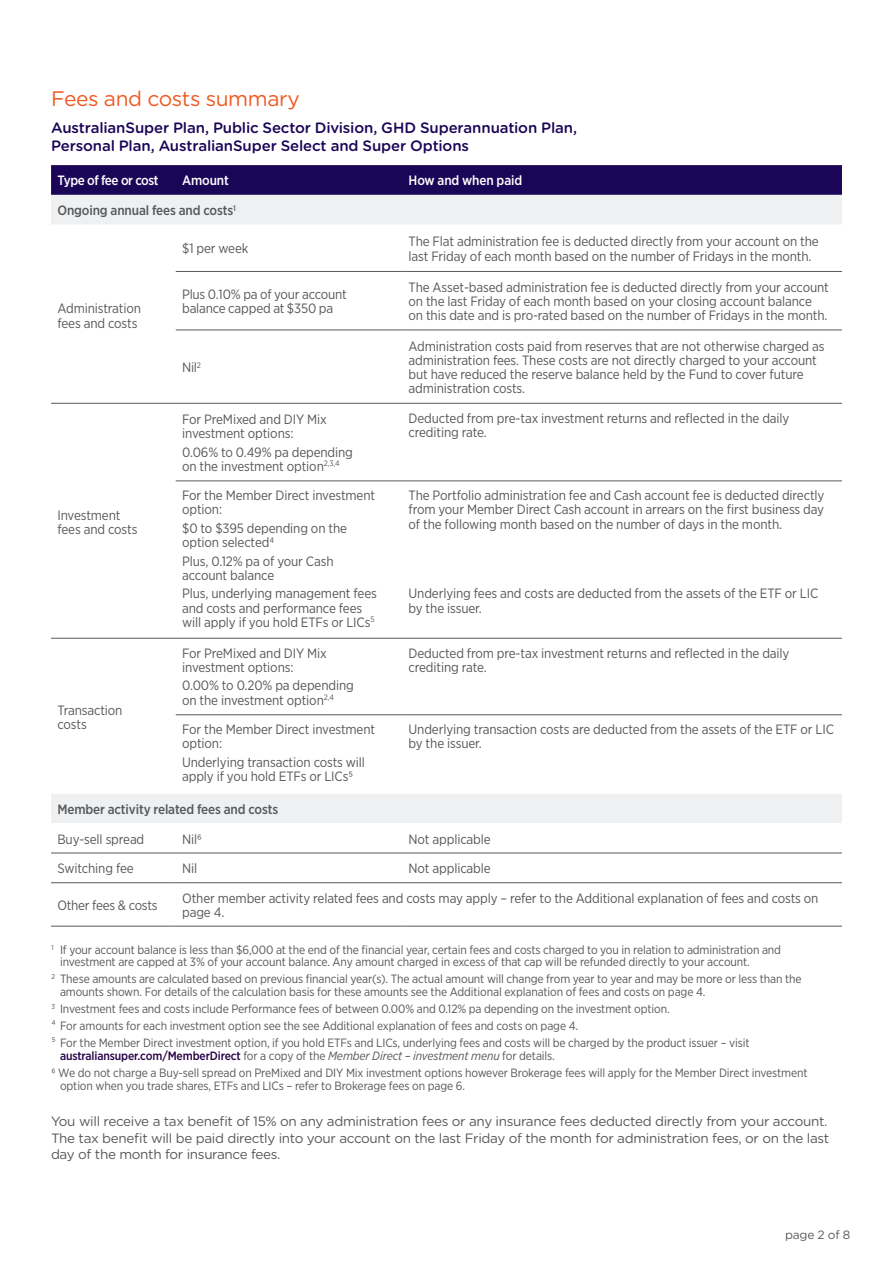
<style>
.page{position:relative;width:893px;height:1263px;background:#fff}
.page>*{position:absolute;margin:0;border:0;box-sizing:border-box;transform-origin:0 0}
.t1{font:21px "Gotham Rounded";letter-spacing:-.02em;color:#f15921}
.t2{font:500 15px/18px "Gotham Rounded";letter-spacing:-.01em;color:#1a0557}
.Table_body_left{font:13.5px/14.2px "Gotham Narrow";letter-spacing:-.01em;color:#57585a}
.Body{font:13.5px/16.5px "Gotham Rounded";letter-spacing:-.025em;color:#57585a}
.Table_body_left-2{font:500 13.5px "Gotham Narrow";letter-spacing:-.01em;color:#57585a}
.Table_header_left{font:500 13.5px "Gotham Narrow";letter-spacing:-.01em;color:#fff}
.Table_header_left-2{font:500 13.5px "Gotham Narrow";letter-spacing:-.03em;color:#fff}
.Footnotes_INDENT{font:12px/12.8px "Gotham Narrow";letter-spacing:-.01em;color:#57585a}
.t3{font:12px "Gotham Rounded";letter-spacing:-.02em;color:#57585a}
.s1{font-weight:500;color:#260046}
.s2{font-style:italic}
</style>
<div class="page">
<div style="left:51px;top:165px;width:791px;height:30px;background:#1a0557"></div>
<div style="left:51px;top:195px;width:791px;height:29px;background:#eff0f1"></div>
<svg style="left:51px;top:271px;width:791px;height:655px"></svg>
<hr style="left:176px;top:271px;width:226px;height:1px;background:#57585a">
<hr style="left:402px;top:271px;width:440px;height:1px;background:#57585a">
<hr style="left:176px;top:330px;width:226px;height:1px;background:#57585a">
<hr style="left:402px;top:330px;width:440px;height:1px;background:#57585a">
<hr style="left:51px;top:403px;width:125px;height:1px;background:#57585a">
<hr style="left:176px;top:403px;width:226px;height:1px;background:#57585a">
<hr style="left:402px;top:403px;width:440px;height:1px;background:#57585a">
<hr style="left:176px;top:481px;width:226px;height:1px;background:#57585a">
<hr style="left:402px;top:481px;width:440px;height:1px;background:#57585a">
<hr style="left:176px;top:638px;width:226px;height:1px;background:#57585a">
<hr style="left:402px;top:638px;width:440px;height:1px;background:#57585a">
<hr style="left:176px;top:714px;width:226px;height:1px;background:#57585a">
<hr style="left:402px;top:714px;width:440px;height:1px;background:#57585a">
<hr style="left:51px;top:638px;width:125px;height:1px;background:#57585a">
<hr style="left:51px;top:853px;width:125px;height:1px;background:#57585a">
<hr style="left:176px;top:853px;width:226px;height:1px;background:#57585a">
<hr style="left:402px;top:853px;width:440px;height:1px;background:#57585a">
<hr style="left:51px;top:882px;width:125px;height:1px;background:#57585a">
<hr style="left:176px;top:882px;width:226px;height:1px;background:#57585a">
<hr style="left:402px;top:882px;width:440px;height:1px;background:#57585a">
<hr style="left:51px;top:926px;width:125px;height:1px;background:#57585a">
<hr style="left:176px;top:926px;width:226px;height:1px;background:#57585a">
<hr style="left:402px;top:926px;width:440px;height:1px;background:#57585a">
<h1 class="t1" style="left:51px;top:84px;width:250px">Fees and costs summary</h1>
<h4 class="t2" style="left:51px;top:118px;width:528px">AustralianSuper Plan, Public Sector Division, GHD Superannuation Plan,<br>Personal Plan, AustralianSuper Select and Super Options</h4>
<p class="Table_header_left-2" style="left:57px;top:172px;width:103px">Type of fee or cost</p>
<p class="Table_header_left" style="left:182px;top:172px;width:48px">Amount</p>
<p class="Table_header_left" style="left:409px;top:172px;width:115px">How and when paid</p>
<p class="Table_body_left-2" style="left:57px;top:202px;width:180px">Ongoing annual fees and costs<sup>1</sup></p>
<p class="Table_body_left" style="left:57px;top:301px;width:85px">Administration fees and costs</p>
<p class="Table_body_left" style="left:57px;top:508px;width:82px">Investment fees and costs</p>
<p class="Table_body_left" style="left:57px;top:703px;width:67px">Transaction costs</p>
<p class="Table_body_left" style="left:182px;top:241px;width:68px">$1 per week</p>
<p class="Table_body_left" style="left:409px;top:234px;width:412px">The Flat administration fee is deducted directly from your account on the last Friday of each month based on the number of Fridays in the month.</p>
<p class="Table_body_left" style="left:182px;top:287px;width:166px">Plus 0.10% pa of your account balance capped at $350 pa</p>
<p class="Table_body_left" style="left:409px;top:280px;width:422px">The Asset-based administration fee is deducted directly from your account on the last Friday of each month based on your closing account balance on this date and is pro-rated based on the number of Fridays in the month.</p>
<p class="Table_body_left" style="left:182px;top:360px;width:20px">Nil<sup>2</sup></p>
<p class="Table_body_left" style="left:409px;top:338px;width:417px">Administration costs paid from reserves that are not otherwise charged as administration fees. These costs are not directly charged to your account but have reduced the reserve balance held by the Fund to cover future administration costs.</p>
<p class="Table_body_left" style="left:182px;top:412px;width:146px">For PreMixed and DIY Mix investment options:</p>
<p class="Table_body_left" style="left:182px;top:445px;width:172px">0.06% to 0.49% pa depending on the investment option<sup>2,3,4</sup></p>
<p class="Table_body_left" style="left:182px;top:488px;width:195px">For the Member Direct investment option:</p>
<p class="Table_body_left" style="left:182px;top:521px;width:166px">$0 to $395 depending on the option selected4</p>
<p class="Table_body_left" style="left:182px;top:553px;width:153px">Plus, 0.12% pa of your Cash account balance</p>
<p class="Table_body_left" style="left:182px;top:586px;width:196px">Plus, underlying management fees and costs and performance fees will apply if you hold ETFs or LICs<sup>5</sup></p>
<p class="Table_body_left" style="left:182px;top:645px;width:146px">For PreMixed and DIY Mix investment options:</p>
<p class="Table_body_left" style="left:182px;top:678px;width:173px">0.00% to 0.20% pa depending on the investment option<sup>2,4</sup></p>
<p class="Table_body_left" style="left:182px;top:722px;width:195px">For the Member Direct investment option:</p>
<p class="Table_body_left" style="left:182px;top:755px;width:184px">Underlying transaction costs will apply if you hold ETFs or LICs5</p>
<p class="Table_body_left" style="left:409px;top:410px;width:382px">Deducted from pre-tax investment returns and reflected in the daily crediting rate.</p>
<p class="Table_body_left" style="left:409px;top:488px;width:417px;text-align:justify">The Portfolio administration fee and Cash account fee is deducted directly from your Member Direct Cash account in arrears on the first business day of the following month based on the number of days in the month.</p>
<p class="Table_body_left" style="left:409px;top:586px;width:411px">Underlying fees and costs are deducted from the assets of the ETF or LIC by the issuer.</p>
<p class="Table_body_left" style="left:409px;top:645px;width:382px">Deducted from pre-tax investment returns and reflected in the daily crediting rate.</p>
<p class="Table_body_left" style="left:409px;top:722px;width:427px">Underlying transaction costs are deducted from the assets of the ETF or LIC by the issuer.</p>
<p class="Table_body_left-2" style="left:57px;top:800px;width:222px">Member activity related fees and costs</p>
<p class="Table_body_left" style="left:57px;top:831px;width:88px">Buy-sell spread</p>
<p class="Table_body_left" style="left:182px;top:831px;width:21px">Nil6</p>
<p class="Table_body_left" style="left:409px;top:831px;width:84px">Not applicable</p>
<p class="Table_body_left" style="left:57px;top:861px;width:78px">Switching fee</p>
<p class="Table_body_left" style="left:182px;top:861px;width:17px">Nil</p>
<p class="Table_body_left" style="left:409px;top:861px;width:84px">Not applicable</p>
<p class="Table_body_left" style="left:57px;top:898px;width:102px">Other fees &amp; costs</p>
<p class="Table_body_left" style="left:182px;top:891px;width:638px;line-height:13.5px">Other member activity related fees and costs may apply – refer to the Additional explanation of fees and costs on page 4.</p>
<p class="Footnotes_INDENT" style="left:60px;top:943px;width:723px;text-indent:-9px"><sup>1</sup> If your account balance is less than $6,000 at the end of the financial year, certain fees and costs charged to you in relation to administration and investment are capped at 3% of your account balance. Any amount charged in excess of that cap will be refunded directly to your account.</p>
<p class="Footnotes_INDENT" style="left:60px;top:972px;width:743px;text-indent:-9px"><sup>2</sup> These amounts are calculated based on previous financial year(s). The actual amount will change from year to year and may be more or less than the amounts shown. For details of the calculation basis for these amounts see the Additional explanation of fees and costs on page 4.</p>
<p class="Footnotes_INDENT" style="left:51px;top:1002px;width:620px"><sup>3</sup> Investment fees and costs include Performance fees of between 0.00% and 0.12% pa depending on the investment option.</p>
<p class="Footnotes_INDENT" style="left:51px;top:1019px;width:528px">⁴ For amounts for each investment option see the see Additional explanation of fees and costs on page 4.</p>
<p class="Footnotes_INDENT" style="left:60px;top:1036px;width:691px;text-indent:-9px">⁵ For the Member Direct investment option, if you hold ETFs and LICs, underlying fees and costs will be charged by the product issuer – visit <span class="s1">australiansuper.com/MemberDirect</span> for a copy of the <span class="s2">Member Direct – investment menu</span> for details.</p>
<p class="Footnotes_INDENT" style="left:60px;top:1066px;width:749px;text-indent:-9px">6 We do not charge a Buy-sell spread on PreMixed and DIY Mix investment options however Brokerage fees will apply for the Member Direct investment option when you trade shares, ETFs and LICs – refer to Brokerage fees on page 6.</p>
<p class="Body" style="left:51px;top:1112px;width:780px">You will receive a tax benefit of 15% on any administration fees or any insurance fees deducted directly from your account.<br>The tax benefit will be paid directly into your account on the last Friday of the month for administration fees, or on the last day of the month for insurance fees.</p>
<p class="t3" style="left:785px;top:1227px;width:67px">page 2 of 8</p>
</div>
